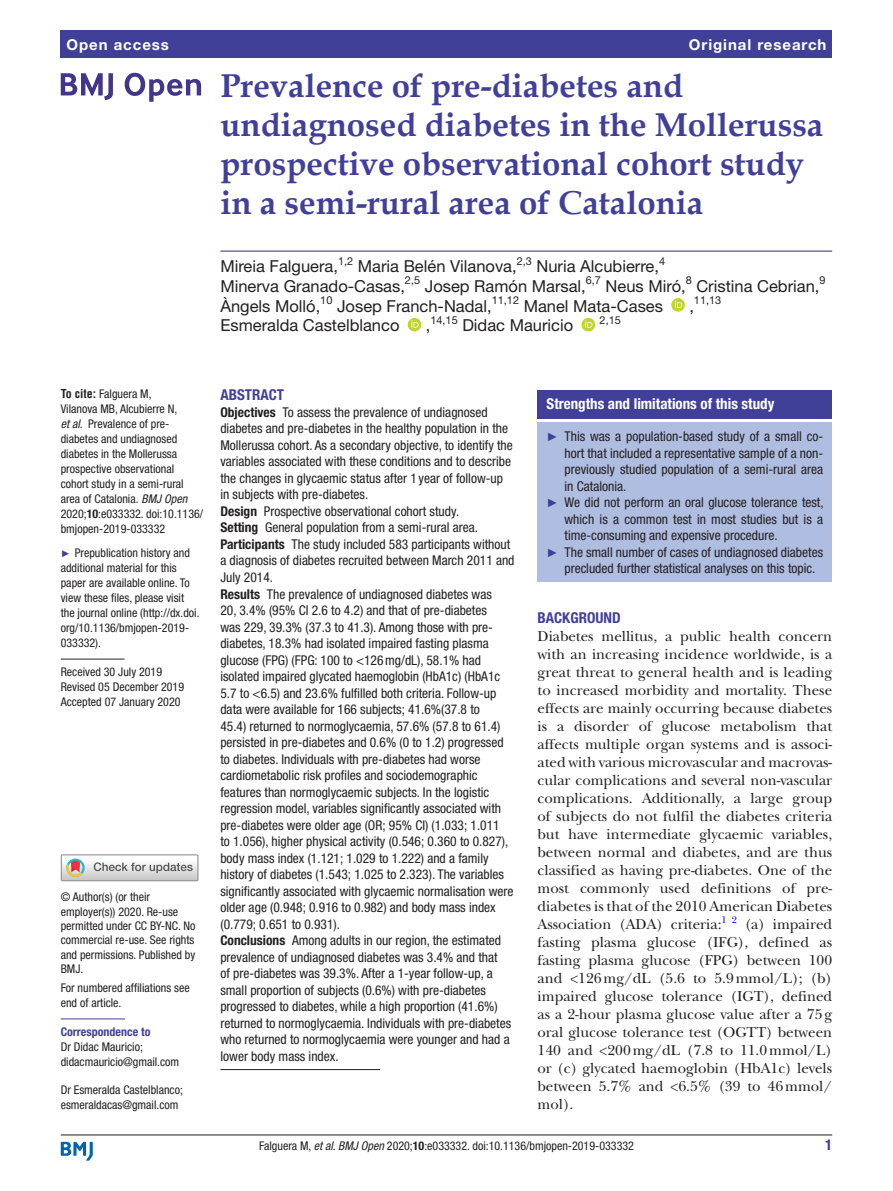
<style>
.page{position:relative;width:893px;height:1191px;background:#fff}
.page>*{position:absolute;margin:0;border:0;box-sizing:border-box;transform-origin:0 0}
.t1{font:700 33px/39px "Book Antiqua";color:#414099}
.t2{font:16.5px "Helvetica Neue LT Std";color:#231f20}
.t3{font:15px/18px "New Baskerville";color:#231f20;text-align:justify}
.t4{font:700 condensed 15px "Helvetica Neue LT Std";color:#fff}
.t5{font:700 15px "Helvetica Neue LT Std";letter-spacing:.065em;color:#fff}
.t6{font:700 condensed 15px "Helvetica Neue LT Std";color:#414099}
.t7{font:condensed 13.5px/16.5px "Helvetica Neue LT Std";color:#231f20}
.t8{font:condensed 12px/15px "Helvetica Neue LT Std";color:#231f20}
.t9{font:700 condensed 12px "Helvetica Neue LT Std";color:#414099}
.t10{font:10.95px "Helvetica Neue LT Std";color:#231f20}
.t11{font:9.9px "New Baskerville";color:#00f}
.s1{font-family:"Helvetica LT Std";font-weight:700}
.s2{font-style:italic}
.s3{font-weight:700}
.s4{font-family:"Arial";font-stretch:normal;font-size:9.75px;color:#414099}
.s5{font-family:"Arial";font-stretch:normal;font-size:12px;color:#414099}
</style>
<div class="page">
<hr style="left:61px;top:1134px;width:771px;height:1px;background:#231f20">
<svg style="left:61px;top:1141px;width:32px;height:19px"></svg>
<div style="left:61px;top:31px;width:771px;height:27px;background:#414099"></div>
<hr style="left:220px;top:250px;width:612px;height:2px;background:#414099">
<svg style="left:671px;top:298px;width:14px;height:14px"></svg>
<svg style="left:408px;top:318px;width:13px;height:13px"></svg>
<svg style="left:582px;top:318px;width:13px;height:13px"></svg>
<hr style="left:61px;top:658px;width:64px;height:1px;background:#231f20">
<hr style="left:61px;top:1018px;width:64px;height:1px;background:#414099">
<svg style="left:61px;top:73px;width:52px;height:27px"></svg>
<svg style="left:125px;top:73px;width:76px;height:29px"></svg>
<div style="left:61px;top:854px;width:138px;height:27px;border:1px solid #969090"></div>
<svg style="left:61px;top:855px;width:137px;height:25px"></svg>
<hr style="left:220px;top:1069px;width:160px;height:1px;background:#231f20">
<div style="left:538px;top:390px;width:294px;height:28px;background:#414099"></div>
<div style="left:538px;top:422px;width:294px;height:160px;background:#afbde1"></div>
<p class="t5" style="left:66px;top:35px;width:104px">Open access</p>
<p class="t5" style="left:689px;top:35px;width:139px">Original research</p>
<h1 class="t1" style="left:220px;top:66px;width:605px">Prevalence of pre-diabetes and undiagnosed diabetes in the Mollerussa prospective observational cohort study in a semi-rural area of Catalonia</h1>
<p class="t2" style="left:220px;top:257px;width:119px">Mireia Falguera,</p>
<p class="t10" style="left:338px;top:254px;width:17px">1,2</p>
<p class="t2" style="left:358px;top:257px;width:160px">Maria Belén Vilanova,</p>
<p class="t10" style="left:517px;top:254px;width:17px">2,3</p>
<p class="t2" style="left:536px;top:257px;width:124px">Nuria Alcubierre,</p>
<p class="t10" style="left:659px;top:254px;width:8px">4</p>
<p class="t2" style="left:220px;top:276px;width:186px">Minerva Granado-Casas,</p>
<p class="t10" style="left:405px;top:274px;width:17px">2,5</p>
<p class="t2" style="left:425px;top:276px;width:163px">Josep Ramón Marsal,</p>
<p class="t10" style="left:586px;top:274px;width:17px">6,7</p>
<p class="t2" style="left:606px;top:276px;width:82px">Neus Miró,</p>
<p class="t10" style="left:686px;top:274px;width:8px">8</p>
<p class="t2" style="left:696px;top:276px;width:125px">Cristina Cebrian,</p>
<p class="t10" style="left:819px;top:274px;width:8px">9</p>
<p class="t2" style="left:220px;top:296px;width:101px">Àngels Molló,</p>
<p class="t10" style="left:320px;top:294px;width:14px">10</p>
<p class="t2" style="left:337px;top:296px;width:156px">Josep Franch-Nadal,</p>
<p class="t10" style="left:492px;top:294px;width:29px">11,12</p>
<p class="t2" style="left:524px;top:296px;width:141px">Manel Mata-Cases</p>
<p class="t10" style="left:694px;top:294px;width:29px">11,13</p>
<p class="t2" style="left:689px;top:296px;width:6px">,</p>
<p class="t10" style="left:430px;top:313px;width:29px">14,15</p>
<p class="t2" style="left:462px;top:316px;width:112px">Didac Mauricio</p>
<p class="t10" style="left:600px;top:313px;width:23px">2,15</p>
<p class="t2" style="left:220px;top:316px;width:181px">Esmeralda Castelblanco</p>
<p class="t2" style="left:426px;top:316px;width:6px">,</p>
<p class="t8" style="left:61px;top:386px;width:144px"><span class="s1">To cite:</span> Falguera M,<br>Vilanova MB, Alcubierre N,<br><span class="s2">et al</span>. Prevalence of pre&shy;diabetes and undiagnosed diabetes in the Mollerussa prospective observational cohort study in a semi-rural area of Catalonia. <span class="s2">BMJ Open<br></span>2020;<span class="s3">10</span>:e033332. doi:10.1136/ bmjopen-2019-033332</p>
<p class="t8" style="left:61px;top:545px;width:140px"><span class="s4">►</span> Prepublication history and additional material for this paper are available online. To view these files, please visit the journal online (http://dx.doi. org/10.1136/bmjopen-2019-<br>033332).</p>
<p class="t8" style="left:61px;top:664px;width:125px">Received 30 July 2019<br>Revised 05 December 2019<br>Accepted 07 January 2020</p>
<p class="t8" style="left:61px;top:889px;width:136px;line-height:14.4px">© Author(s) (or their employer(s)) 2020. Re-use permitted under CC BY-NC. No commercial re-use. See rights and permissions. Published by<br>BMJ.</p>
<p class="t8" style="left:61px;top:980px;width:130px">For numbered affiliations see end of article.</p>
<p class="t9" style="left:61px;top:1024px;width:91px">Correspondence to</p>
<p class="t8" style="left:61px;top:1039px;width:120px">Dr Didac Mauricio; didacmauricio@gmail.com</p>
<p class="t8" style="left:61px;top:1082px;width:124px">Dr Esmeralda Castelblanco; esmeraldacas@gmail.com</p>
<p class="t6" style="left:220px;top:386px;width:65px">Abstract</p>
<p class="t7" style="left:220px;top:404px;width:296px"><span class="s3">Objectives</span> To assess the prevalence of undiagnosed diabetes and pre-diabetes in the healthy population in the Mollerussa cohort. As a secondary objective, to identify the variables associated with these conditions and to describe the changes in glycaemic status after 1 year of follow-up in subjects with pre-diabetes.<br><span class="s3">Design</span> Prospective observational cohort study.<br><span class="s3">Setting</span> General population from a semi-rural area.<br><span class="s3">Participants</span> The study included 583 participants without a diagnosis of diabetes recruited between March 2011 and July 2014.<br><span class="s3">Results</span> The prevalence of undiagnosed diabetes was<br>20, 3.4% (95% CI 2.6 to 4.2) and that of pre-diabetes<br>was 229, 39.3% (37.3 to 41.3). Among those with pre&shy;diabetes, 18.3% had isolated impaired fasting plasma glucose (FPG) (FPG: 100 to &lt;126mg/dL), 58.1% had isolated impaired glycated haemoglobin (HbA1c) (HbA1c 5.7 to &lt;6.5) and 23.6% fulfilled both criteria. Follow-up data were available for 166 subjects; 41.6%(37.8 to<br>45.4) returned to normoglycaemia, 57.6% (57.8 to 61.4) persisted in pre-diabetes and 0.6% (0 to 1.2) progressed to diabetes. Individuals with pre-diabetes had worse cardiometabolic risk profiles and sociodemographic features than normoglycaemic subjects. In the logistic regression model, variables significantly associated with pre-diabetes were older age (OR; 95% CI) (1.033; 1.011<br>to 1.056), higher physical activity (0.546; 0.360 to 0.827), body mass index (1.121; 1.029 to 1.222) and a family history of diabetes (1.543; 1.025 to 2.323). The variables significantly associated with glycaemic normalisation were older age (0.948; 0.916 to 0.982) and body mass index (0.779; 0.651 to 0.931).<br><span class="s3">Conclusions</span> Among adults in our region, the estimated prevalence of undiagnosed diabetes was 3.4% and that<br>of pre-diabetes was 39.3%. After a 1-year follow-up, a small proportion of subjects (0.6%) with pre-diabetes progressed to diabetes, while a high proportion (41.6%) returned to normoglycaemia. Individuals with pre-diabetes who returned to normoglycaemia were younger and had a lower body mass index.</p>
<p class="t4" style="left:547px;top:395px;width:229px">Strengths and limitations of this study</p>
<p class="t7" style="left:547px;top:428px;width:278px"><span class="s5">►</span> This was a population-based study of a small co-</p>
<p class="t7" style="left:565px;top:444px;width:260px">hort that included a representative sample of a non-</p>
<p class="t7" style="left:565px;top:461px;width:260px">previously studied population of a semi-rural area</p>
<p class="t7" style="left:565px;top:477px;width:63px">in Catalonia.</p>
<p class="t7" style="left:547px;top:494px;width:279px"><span class="s5">►</span> We did not perform an oral glucose tolerance test,</p>
<p class="t7" style="left:565px;top:510px;width:260px">which is a common test in most studies but is a</p>
<p class="t7" style="left:565px;top:527px;width:215px">time-consuming and expensive procedure.</p>
<p class="t7" style="left:547px;top:543px;width:278px"><span class="s5">►</span> The small number of cases of undiagnosed diabetes</p>
<p class="t7" style="left:565px;top:560px;width:252px">precluded further statistical analyses on this topic.</p>
<p class="t6" style="left:538px;top:609px;width:83px">Background</p>
<p class="t3" style="left:538px;top:627px;width:296px">Diabetes mellitus, a public health concern with an increasing incidence worldwide, is a great threat to general health and is leading to increased morbidity and mortality. These effects are mainly occurring because diabetes is a disorder of glucose metabolism that affects multiple organ systems and is associ&shy;ated with various microvascular and macrovas&shy;cular complications and several non-vascular complications. Additionally, a large group of subjects do not fulfil the diabetes criteria but have intermediate glycaemic variables, between normal and diabetes, and are thus classified as having pre-diabetes. One of the most commonly used definitions of pre&shy;diabetes is that of the 2010 American Diabetes Association (ADA) criteria:</p>
<p class="t11" style="left:722px;top:913px;width:17px">1 2</p>
<p class="t3" style="left:538px;top:915px;width:296px;text-indent:207px">(a) impaired fasting plasma glucose (IFG), defined as fasting plasma glucose (FPG) between 100 and &lt;126mg/dL (5.6 to 5.9mmol/L); (b) impaired glucose tolerance (IGT), defined as a 2-hour plasma glucose value after a 75g oral glucose tolerance test (OGTT) between 140 and &lt;200mg/dL (7.8 to 11.0mmol/L) or (c) glycated haemoglobin (HbA1c) levels between 5.7% and &lt;6.5% (39 to 46mmol/ mol).</p>
<p class="t8" style="left:259px;top:1137px;width:376px">Falguera M, <span class="s2">et al</span>. <span class="s2">BMJ Open</span> 2020;<span class="s3">10</span>:e033332. doi:10.1136/bmjopen-2019-033332</p>
<p class="t6" style="left:825px;top:1135px;width:9px">1</p>
</div>
